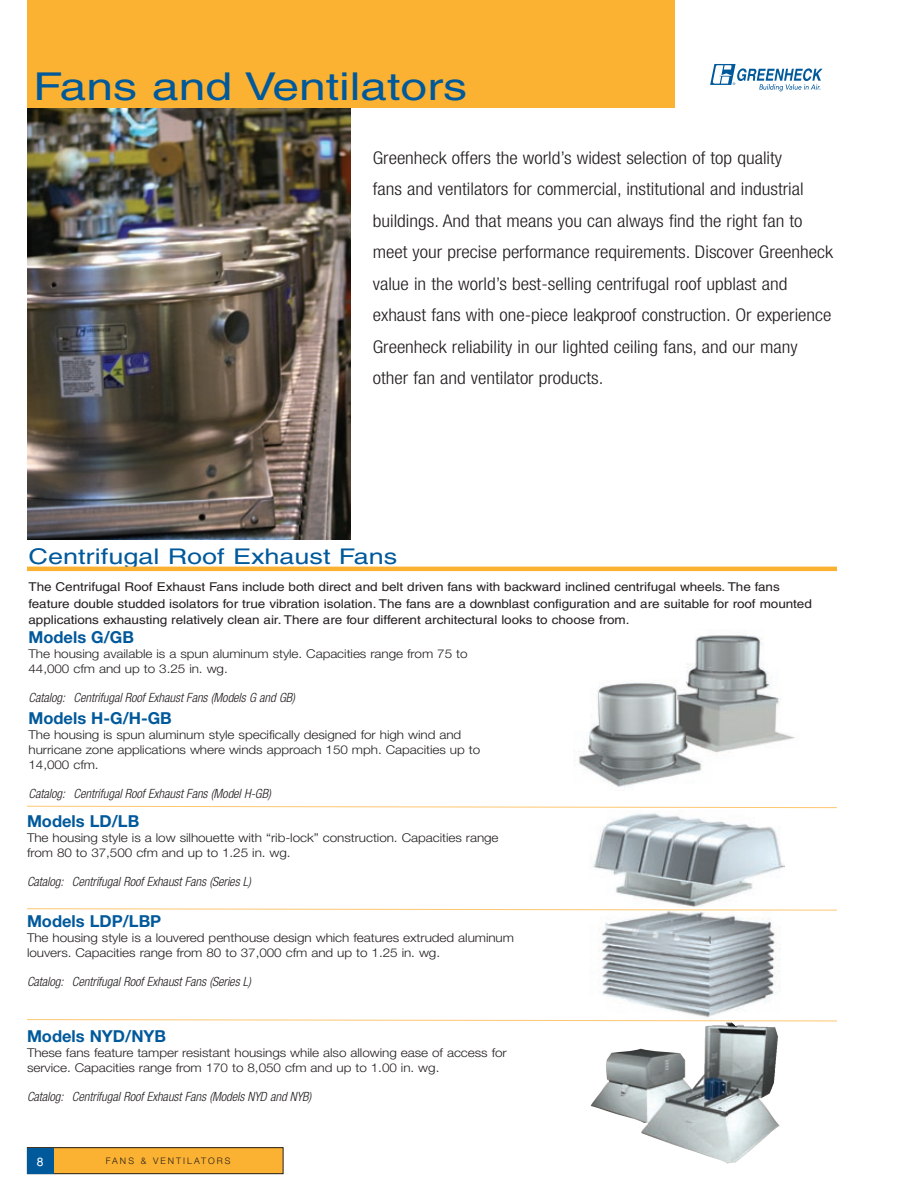
<style>
.page{position:relative;width:918px;height:1188px;background:#fff}
.page>*{position:absolute;margin:0;border:0;box-sizing:border-box;transform-origin:0 0}
.t1{font:38.4px "Helvetica";color:#00599b;scale:1.25 1}
.t2{font:21.6px "Helvetica";color:#00599b;scale:1.25 1}
.t3{font:300 condensed 17.55px/31.5px "Helvetica Neue LT Std";color:#231f20;scale:1.11 1}
.t4{font:700 16.5px "Helvetica Neue LT Std";color:#00599b}
.t5{font:italic 300 condensed 12.75px "Helvetica Neue LT Std";letter-spacing:-.005em;color:#231f20}
.t6{font:300 12.15px/15px "Helvetica Neue LT Std";letter-spacing:-.005em;color:#231f20;scale:1.11 1}
.t7{font:12.15px/16.5px "Helvetica";letter-spacing:-.005em;color:#231f20;scale:1.11 1}
.t8{font:300 9px "Helvetica Neue LT Std";letter-spacing:.225em;color:#231f20}
</style>
<div class="page">
<div style="left:27px;top:0;width:648px;height:108px;background:#fbb131"></div>
<svg style="left:710px;top:64px;width:113px;height:27px"></svg>
<div style="left:27px;top:1148px;width:256px;height:26px;background:#fbb131"></div>
<div style="left:27px;top:1147px;width:257px;height:27px;border:1px solid #231f20"></div>
<div style="left:28px;top:1148px;width:26px;height:25px;background:#00599b"></div>
<hr style="left:27px;top:567px;width:810px;height:4px;background:#fbb131">
<img style="left:599px;top:911px;width:182px;height:107px">
<img style="left:593px;top:813px;width:191px;height:94px">
<img style="left:574px;top:635px;width:221px;height:152px">
<img style="left:27px;top:108px;width:324px;height:432px">
<svg style="left:27px;top:805px;width:810px;height:3px"></svg>
<img style="left:590px;top:1022px;width:190px;height:141px">
<svg style="left:27px;top:908px;width:810px;height:3px"></svg>
<svg style="left:27px;top:1019px;width:810px;height:3px"></svg>
<h1 class="t1" style="left:33px;top:64px;width:349px">Fans and Ventilators</h1>
<p class="t3" style="left:373px;top:142px;width:416px">Greenheck offers the world’s widest selection of top quality<br>fans and ventilators for commercial, institutional and industrial buildings. And that means you can always find the right fan to meet your precise performance requirements. Discover Greenheck value in the world’s best-selling centrifugal roof upblast and exhaust fans with one-piece leakproof construction. Or experience Greenheck reliability in our lighted ceiling fans, and our many other fan and ventilator products.</p>
<h2 class="t2" style="left:29px;top:544px;width:297px">Centrifugal Roof Exhaust Fans</h2>
<p class="t7" style="left:29px;top:579px;width:707px">The Centrifugal Roof Exhaust Fans include both direct and belt driven fans with backward inclined centrifugal wheels. The fans feature double studded isolators for true vibration isolation. The fans are a downblast configuration and are suitable for roof mounted applications exhausting relatively clean air. There are four different architectural looks to choose from.</p>
<h3 class="t4" style="left:29px;top:627px;width:107px">Models G/GB</h3>
<p class="t6" style="left:29px;top:646px;width:397px">The housing available is a spun aluminum style. Capacities range from 75 to<br>44,000 cfm and up to 3.25 in. wg.</p>
<p class="t5" style="left:29px;top:690px;width:268px">Catalog: Centrifugal Roof Exhaust Fans (Models G and GB)</p>
<h3 class="t4" style="left:29px;top:708px;width:145px">Models H-G/H-GB</h3>
<p class="t6" style="left:29px;top:727px;width:408px">The housing is spun aluminum style specifically designed for high wind and hurricane zone applications where winds approach 150 mph. Capacities up to<br>14,000 cfm.</p>
<p class="t5" style="left:29px;top:787px;width:244px">Catalog: Centrifugal Roof Exhaust Fans (Model H-GB)</p>
<h3 class="t4" style="left:27px;top:811px;width:114px">Models LD/LB</h3>
<p class="t6" style="left:27px;top:830px;width:426px">The housing style is a low silhouette with “rib-lock” construction. Capacities range from 80 to 37,500 cfm and up to 1.25 in. wg.</p>
<p class="t5" style="left:27px;top:874px;width:226px">Catalog: Centrifugal Roof Exhaust Fans (Series L)</p>
<h3 class="t4" style="left:27px;top:911px;width:136px">Models LDP/LBP</h3>
<p class="t6" style="left:27px;top:930px;width:440px">The housing style is a louvered penthouse design which features extruded aluminum louvers. Capacities range from 80 to 37,000 cfm and up to 1.25 in. wg.</p>
<p class="t5" style="left:27px;top:974px;width:226px">Catalog: Centrifugal Roof Exhaust Fans (Series L)</p>
<h3 class="t4" style="left:27px;top:1025px;width:141px">Models NYD/NYB</h3>
<p class="t6" style="left:27px;top:1044px;width:434px">These fans feature tamper resistant housings while also allowing ease of access for service. Capacities range from 170 to 8,050 cfm and up to 1.00 in. wg.</p>
<p class="t5" style="left:27px;top:1089px;width:286px">Catalog: Centrifugal Roof Exhaust Fans (Models NYD and NYB)</p>
<p class="t8" style="left:106px;top:1156px;width:126px">FANS &amp; VENTILATORS</p>
</div>
